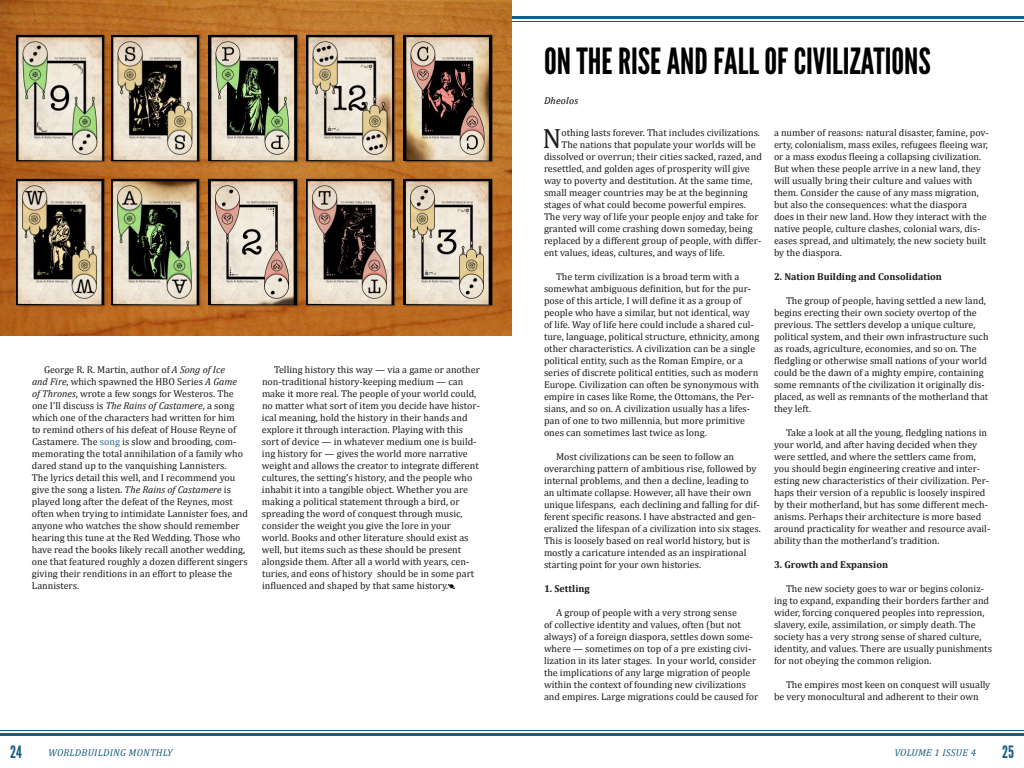
<style>
.page{position:relative;width:1024px;height:768px;background:#fff}
.page>*{position:absolute;margin:0;border:0;box-sizing:border-box;transform-origin:0 0}
.t1{font:36px "League Gothic";color:#000}
.t2{font:28px "Cambria";color:#1a1a1a}
.t3{font:17px "League Gothic";color:#165d82}
.t4{font:10px/12px "Cambria";color:#1a1a1a}
.t5{font:700 10px "Cambria";color:#1a1a1a}
.t6{font:italic 10px "Cambria";letter-spacing:.02em;color:#165d82}
.t7{font:italic 10px "Cambria";letter-spacing:.02em;color:#000}
.s1{font-style:italic}
.s2{color:#2d6d8f}
</style>
<div class="page">
<img style="left:0;top:0;width:512px;height:336px">
<div style="left:111px;top:34px;width:90px;height:129px;background:#754316"></div>
<img style="left:111px;top:35px;width:88px;height:126px">
<div style="left:208px;top:34px;width:90px;height:129px;background:#000;opacity:.5"></div>
<img style="left:209px;top:35px;width:87px;height:126px">
<div style="left:403px;top:34px;width:90px;height:129px;background:#000;opacity:.5"></div>
<img style="left:404px;top:35px;width:87px;height:126px">
<div style="left:306px;top:34px;width:90px;height:129px;background:#784a1a"></div>
<img style="left:306px;top:35px;width:88px;height:126px">
<div style="left:16px;top:34px;width:90px;height:129px;background:#724014"></div>
<img style="left:16px;top:35px;width:88px;height:126px">
<div style="left:111px;top:178px;width:90px;height:129px;background:#784416"></div>
<img style="left:111px;top:179px;width:88px;height:126px">
<div style="left:208px;top:178px;width:90px;height:129px;background:#000;opacity:.5"></div>
<img style="left:209px;top:179px;width:87px;height:126px">
<div style="left:306px;top:178px;width:90px;height:129px;background:#774416"></div>
<img style="left:306px;top:179px;width:88px;height:126px">
<div style="left:403px;top:178px;width:90px;height:129px;background:#000;opacity:.5"></div>
<img style="left:404px;top:179px;width:87px;height:126px">
<div style="left:16px;top:178px;width:90px;height:129px;background:#723e11"></div>
<img style="left:16px;top:179px;width:88px;height:126px">
<svg style="left:448px;top:584px;width:7px;height:5px"></svg>
<p class="t4" style="left:32px;top:363px;width:218px;text-indent:12px">George R. R. Martin, author of <span class="s1">A Song of Ice<br>and Fire</span>, which spawned the HBO Series <span class="s1">A Game<br>of Thrones</span>, wrote a few songs for Westeros. The one I‘ll discuss is <span class="s1">The Rains of Castamere</span>, a song which one of the characters had written for him<br>to remind others of his defeat of House Reyne of Castamere. The <span class="s2">song</span> is slow and brooding, com&shy;memorating the total annihilation of a family who dared stand up to the vanquishing Lannisters.<br>The lyrics detail this well, and I recommend you give the song a listen. <span class="s1">The Rains of Castamere</span> is played long after the defeat of the Reynes, most often when trying to intimidate Lannister foes, and anyone who watches the show should remember hearing this tune at the Red Wedding. Those who have read the books likely recall another wedding, one that featured roughly a dozen different singers giving their renditions in an effort to please the Lannisters.</p>
<p class="t4" style="left:262px;top:363px;width:220px;text-indent:12px">Telling history this way — via a game or another non-traditional history-keeping medium — can make it more real. The people of your world could, no matter what sort of item you decide have histor&shy;ical meaning, hold the history in their hands and explore it through interaction. Playing with this sort of device — in whatever medium one is build&shy;ing history for — gives the world more narrative weight and allows the creator to integrate different cultures, the setting’s history, and the people who inhabit it into a tangible object. Whether you are making a political statement through a bird, or spreading the word of conquest through music, consider the weight you give the lore in your world. Books and other literature should exist as well, but items such as these should be present alongside them. After all a world with years, cen&shy;turies, and eons of history should be in some part influenced and shaped by that same history.</p>
<h1 class="t1" style="left:544px;top:40px;width:311px">ONTHE RISE AND FALL OF CIVILIZATIONS</h1>
<p class="t7" style="left:544px;top:93px;width:36px">Dheolos</p>
<h2 class="t2" style="left:542px;top:122px;width:21px">N</h2>
<p class="t4" style="left:561px;top:126px;width:200px">othing lasts forever. That includes civilizations.</p>
<p class="t4" style="left:561px;top:138px;width:196px">The nations that populate your worlds will be</p>
<p class="t4" style="left:544px;top:150px;width:220px">dissolved or overrun; their cities sacked, razed, and</p>
<p class="t4" style="left:544px;top:162px;width:207px">resettled, and golden ages of prosperity will give</p>
<p class="t4" style="left:544px;top:174px;width:210px">way to poverty and destitution. At the same time,</p>
<p class="t4" style="left:544px;top:186px;width:205px">small meager countries may be at the beginning</p>
<p class="t4" style="left:544px;top:198px;width:203px">stages of what could become powerful empires.</p>
<p class="t4" style="left:544px;top:210px;width:216px">The very way of life your people enjoy and take for</p>
<p class="t4" style="left:544px;top:222px;width:210px">granted will come crashing down someday, being</p>
<p class="t4" style="left:544px;top:234px;width:219px">replaced by a different group of people, with differ-</p>
<p class="t4" style="left:544px;top:246px;width:182px">ent values, ideas, cultures, and ways of life.</p>
<p class="t4" style="left:544px;top:270px;width:217px;text-indent:12px">The term civilization is a broad term with a somewhat ambiguous definition, but for the pur&shy;pose of this article, I will define it as a group of people who have a similar, but not identical, way of life. Way of life here could include a shared cul&shy;ture, language, political structure, ethnicity, among other characteristics. A civilization can be a single political entity, such as the Roman Empire, or a series of discrete political entities, such as modern Europe. Civilization can often be synonymous with empire in cases like Rome, the Ottomans, the Per&shy;sians, and so on. A civilization usually has a lifes&shy;pan of one to two millennia, but more primitive ones can sometimes last twice as long.</p>
<p class="t4" style="left:544px;top:450px;width:218px;text-indent:12px">Most civilizations can be seen to follow an overarching pattern of ambitious rise, followed by internal problems, and then a decline, leading to an ultimate collapse. However, all have their own unique lifespans, each declining and falling for dif&shy;ferent specific reasons. I have abstracted and gen&shy;eralized the lifespan of a civilization into six stages.<br>This is loosely based on real world history, but is mostly a caricature intended as an inspirational starting point for your own histories.</p>
<p class="t5" style="left:544px;top:581px;width:47px">1. Settling</p>
<p class="t4" style="left:544px;top:606px;width:216px;text-indent:12px">A group of people with a very strong sense<br>of collective identity and values, often (but not always) of a foreign diaspora, settles down some&shy;where — sometimes on top of a pre existing civi&shy;lization in its later stages. In your world, consider the implications of any large migration of people within the context of founding new civilizations and empires. Large migrations could be caused for</p>
<p class="t4" style="left:774px;top:126px;width:216px">a number of reasons: natural disaster, famine, pov&shy;erty, colonialism, mass exiles, refugees fleeing war, or a mass exodus fleeing a collapsing civilization.<br>But when these people arrive in a new land, they will usually bring their culture and values with them. Consider the cause of any mass migration, but also the consequences: what the diaspora does in their new land. How they interact with the native people, culture clashes, colonial wars, dis&shy;eases spread, and ultimately, the new society built by the diaspora.</p>
<p class="t5" style="left:774px;top:269px;width:169px">2. Nation Building and Consolidation</p>
<p class="t4" style="left:774px;top:294px;width:216px;text-indent:12px">The group of people, having settled a new land, begins erecting their own society overtop of the previous. The settlers develop a unique culture, political system, and their own infrastructure such as roads, agriculture, economies, and so on. The fledgling or otherwise small nations of your world could be the dawn of a mighty empire, containing some remnants of the civilization it originally dis&shy;placed, as well as remnants of the motherland that they left.</p>
<p class="t4" style="left:774px;top:426px;width:218px;text-indent:12px">Take a look at all the young, fledgling nations in your world, and after having decided when they were settled, and where the settlers came from, you should begin engineering creative and inter&shy;esting new characteristics of their civilization. Per&shy;haps their version of a republic is loosely inspired by their motherland, but has some different mech&shy;anisms. Perhaps their architecture is more based around practicality for weather and resource avail&shy;ability than the motherland’s tradition.</p>
<p class="t5" style="left:774px;top:557px;width:116px">3. Growth and Expansion</p>
<p class="t4" style="left:774px;top:582px;width:220px;text-indent:12px">The new society goes to war or begins coloniz&shy;ing to expand, expanding their borders farther and wider, forcing conquered peoples into repression, slavery, exile, assimilation, or simply death. The society has a very strong sense of shared culture, identity, and values. There are usually punishments for not obeying the common religion.</p>
<p class="t4" style="left:774px;top:678px;width:218px;text-indent:12px">The empires most keen on conquest will usually be very monocultural and adherent to their own</p>
<h3 class="t3" style="left:10px;top:742px;width:13px">24</h3>
<p class="t6" style="left:48px;top:745px;width:126px">WORLDBUILDING MONTHLY</p>
<p class="t6" style="left:894px;top:745px;width:83px">VOLUME 1 ISSUE 4</p>
<h3 class="t3" style="left:1002px;top:742px;width:13px">25</h3>
</div>
